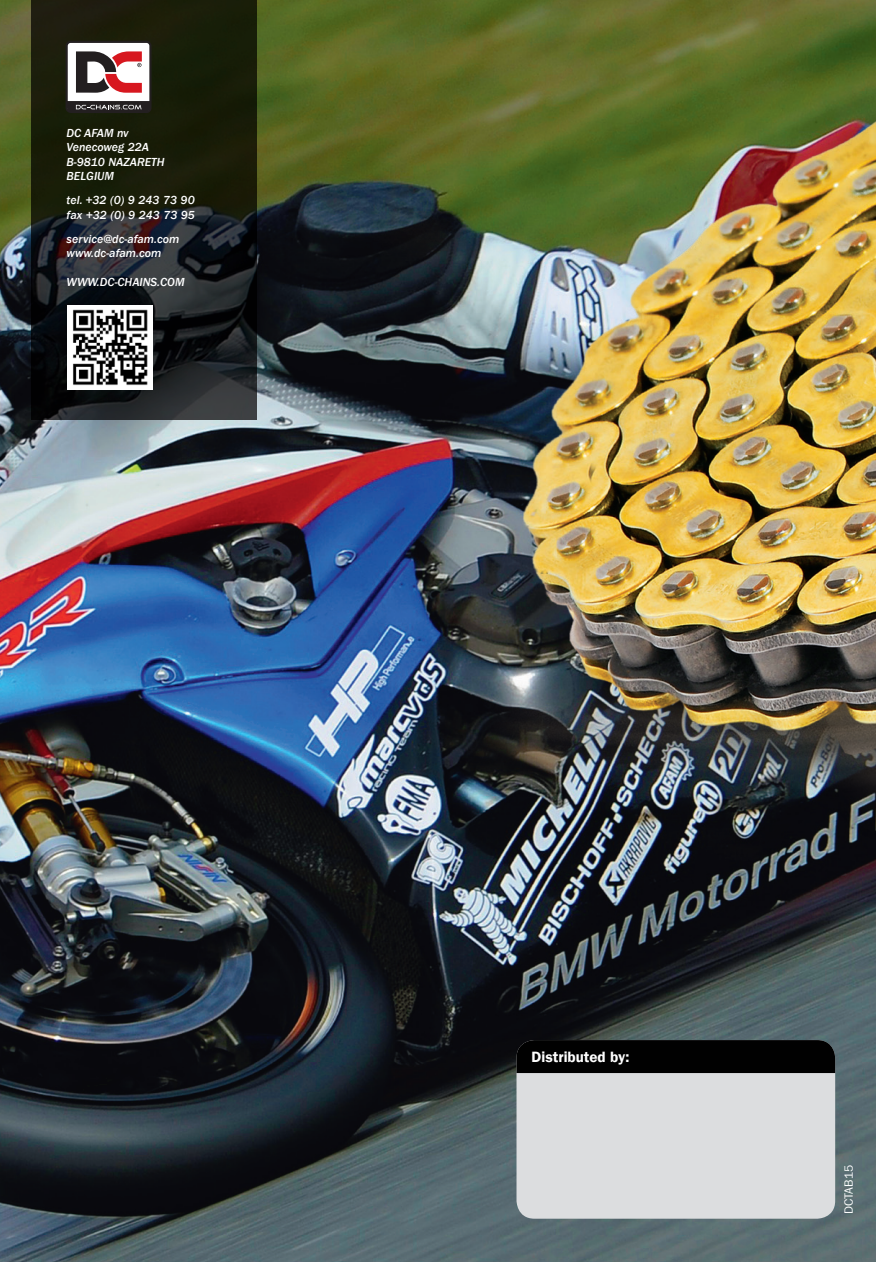
<style>
.page{position:relative;width:876px;height:1263px;background:#fff}
.page>*{position:absolute;margin:0;border:0;box-sizing:border-box;transform-origin:0 0}
.t1{font:15px "Franklin Gothic LT Com Dm";color:#fff}
.t2{font:italic 500 12px/14.4px "Franklin Gothic LT Com";color:#fff}
.t3{font:12px "Franklin Gothic LT Com";color:#fff}
</style>
<div class="page">
<img style="left:0;top:0;width:876px;height:1261px">
<img style="left:305px;top:0;width:571px;height:952px">
<div style="left:516px;top:1040px;width:319px;height:179px;background:#dcdddf;border-radius:18px"></div>
<div style="left:516px;top:1040px;width:319px;height:33px;background:#010101"></div>
<svg style="left:32px;top:0;width:225px;height:419px;background:#1c1f17"></svg>
<svg style="left:66px;top:41px;width:86px;height:72px"></svg>
<img style="left:68px;top:306px;width:84px;height:83px">
<p class="t2" style="left:67px;top:126px;width:99px">DC AFAM nv<br>Venecoweg 22A<br>B-9810 NAZARETH<br>BELGIUM</p>
<p class="t2" style="left:67px;top:193px;width:130px">tel. +32 (0) 9 243 73 90 fax +32 (0) 9 243 73 95</p>
<p class="t2" style="left:67px;top:231px;width:114px">service@dc-afam.com www.dc-afam.com</p>
<p class="t2" style="left:67px;top:275px;width:119px">WWW.DC-CHAINS.COM</p>
<p class="t1" style="left:532px;top:1048px;width:100px">Distributed by:</p>
<p class="t3" style="left:842px;top:1214px;width:51px;rotate:-90deg">DCTAB15</p>
</div>
